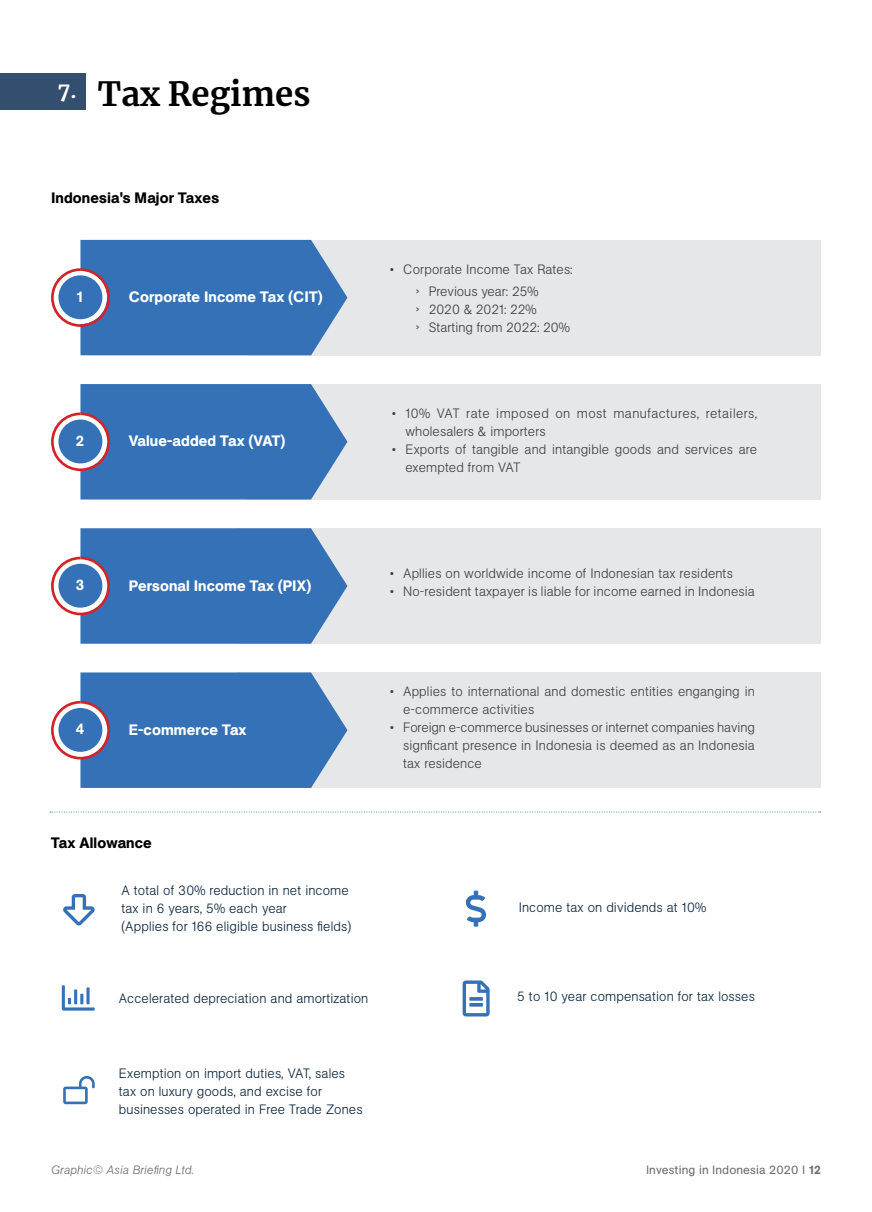
<style>
.page{position:relative;width:872px;height:1212px;background:#fff}
.page>*{position:absolute;margin:0;border:0;box-sizing:border-box;transform-origin:0 0}
.t1{font:700 33px "Merriweather";color:#000}
.t2{font:700 21px "Merriweather";color:#fff}
.t3{font:500 15px "Unlimited Sans";letter-spacing:.01em;color:#fff}
.t4{font:500 15px "Unlimited Sans";letter-spacing:.01em;color:#000}
.t5{font:500 14.85px "Unlimited Sans";color:#fff}
.t6{font:300 13.5px/18px "Unlimited Sans";letter-spacing:.01em;color:#414042}
.t7{font:300 13.5px/18px "Unlimited Sans";letter-spacing:.01em;color:#0b2740}
.t8{font:300 13.5px/18px "Unlimited Sans";letter-spacing:.035em;color:#414042}
.t9{font:12px "Unlimited Sans";letter-spacing:.01em;color:#6d6e71}
.t10{font:italic 300 12px "Unlimited Sans";letter-spacing:.01em;color:#6d6e71}
.s1{font-weight:500}
</style>
<div class="page">
<div style="left:0;top:73px;width:85px;height:36px;background:#344e70"></div>
<div style="left:246px;top:384px;width:575px;height:115px;background:#e6e7e8"></div>
<div style="left:237px;top:528px;width:584px;height:116px;background:#e6e7e8"></div>
<div style="left:237px;top:672px;width:584px;height:116px;background:#e6e7e8"></div>
<svg style="left:51px;top:672px;width:296px;height:116px;background:#5383bd"></svg>
<div style="left:58px;top:708px;width:44px;height:44px;background:#3571b6;border-radius:50%"></div>
<svg style="left:51px;top:384px;width:296px;height:115px;background:#5383bd"></svg>
<div style="left:58px;top:420px;width:44px;height:43px;background:#3571b6;border-radius:50%"></div>
<div style="left:248px;top:240px;width:573px;height:115px;background:#e6e7e8"></div>
<svg style="left:51px;top:240px;width:296px;height:115px;background:#5182bc"></svg>
<svg style="left:51px;top:528px;width:296px;height:116px;background:#5383bd"></svg>
<div style="left:58px;top:564px;width:44px;height:44px;background:#3571b6;border-radius:50%"></div>
<svg style="left:50px;top:812px;width:770px;height:1px"></svg>
<svg style="left:63px;top:894px;width:32px;height:31px"></svg>
<svg style="left:62px;top:985px;width:33px;height:25px"></svg>
<svg style="left:63px;top:1076px;width:32px;height:28px"></svg>
<svg style="left:465px;top:891px;width:21px;height:36px"></svg>
<svg style="left:462px;top:980px;width:27px;height:36px"></svg>
<h2 class="t2" style="left:58px;top:76px;width:20px">7.</h2>
<h1 class="t1" style="left:98px;top:71px;width:214px">Tax Regimes</h1>
<p class="t4" style="left:51px;top:186px;width:170px">Indonesia's Major Taxes</p>
<p class="t5" style="left:77px;top:285px;width:8px">1</p>
<p class="t3" style="left:129px;top:286px;width:195px">Corporate Income Tax (CIT)</p>
<p class="t5" style="left:76px;top:430px;width:10px">2</p>
<p class="t3" style="left:129px;top:430px;width:158px">Value-added Tax (VAT)</p>
<p class="t6" style="left:416px;top:258px;width:158px;line-height:21.5px;text-indent:-26px">• Corporate Income Tax Rates: ћ Previous year: 25%</p>
<p class="t6" style="left:416px;top:299px;width:155px">ћ 2020 &amp; 2021: 22%<br>ћ Starting from 2022: 20%</p>
<p class="t8" style="left:405px;top:404px;width:353px;text-indent:-13px">• 10% VAT rate imposed on most manufactures, retailers, wholesalers &amp; importers</p>
<p class="t6" style="left:405px;top:440px;width:353px;text-indent:-13px">• Exports of tangible and intangible goods and services are exempted from VAT</p>
<p class="t5" style="left:76px;top:574px;width:10px">3</p>
<p class="t3" style="left:129px;top:574px;width:184px">Personal Income Tax (PIX)</p>
<p class="t6" style="left:390px;top:564px;width:344px">• Apllies on worldwide income of Indonesian tax residents</p>
<p class="t6" style="left:390px;top:582px;width:366px">• No-resident taxpayer is liable for income earned in Indonesia</p>
<p class="t5" style="left:76px;top:718px;width:10px">4</p>
<p class="t3" style="left:129px;top:718px;width:119px">E-commerce Tax</p>
<p class="t6" style="left:403px;top:681px;width:353px;text-indent:-13px">• Applies to international and domestic entities enganging in e-commerce activities</p>
<p class="t6" style="left:403px;top:717px;width:353px;text-align:justify;text-indent:-13px">• Foreign e-commerce businesses or internet companies having signficant presence in Indonesia is deemed as an Indonesia tax residence</p>
<p class="t4" style="left:51px;top:831px;width:102px">Tax Allowance</p>
<p class="t7" style="left:121px;top:880px;width:231px">A total of 30% reduction in net income tax in 6 years, 5% each year<br>(Applies for 166 eligible business fields)</p>
<p class="t7" style="left:119px;top:989px;width:251px">Accelerated depreciation and amortization</p>
<p class="t7" style="left:119px;top:1063px;width:245px">Exemption on import duties, VAT, sales tax on luxury goods, and excise for businesses operated in Free Trade Zones</p>
<p class="t7" style="left:518px;top:898px;width:189px">Income tax on dividends at 10%</p>
<p class="t7" style="left:517px;top:987px;width:239px">5 to 10 year compensation for tax losses</p>
<p class="t10" style="left:51px;top:1161px;width:144px">Graphic© Asia Briefing Ltd.</p>
<p class="t9" style="left:646px;top:1161px;width:176px">Investing in Indonesia 2020 I <span class="s1">12</span></p>
</div>
